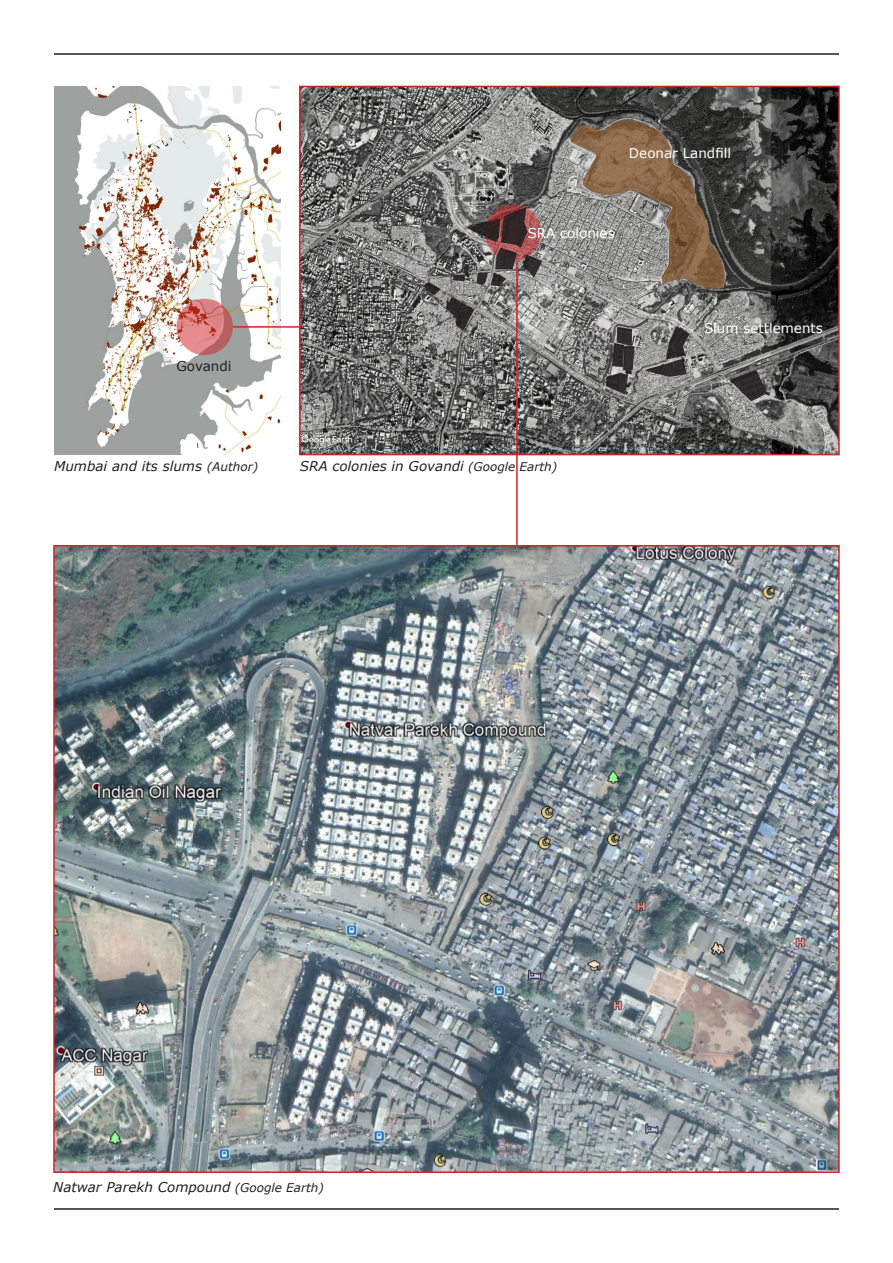
<style>
.page{position:relative;width:893px;height:1263px;background:#fff}
.page>*{position:absolute;margin:0;border:0;box-sizing:border-box;transform-origin:0 0}
.t1{font:italic 13.5px "Verdana";color:#231f20}
.t2{font:13.5px "Verdana";color:#fff}
.t3{font:13.5px "Verdana";color:#231f20}
.s1{font-size:12px}
</style>
<div class="page">
<hr style="left:54px;top:53px;width:785px;height:2px;background:#231f20">
<hr style="left:54px;top:1208px;width:785px;height:2px;background:#231f20">
<img style="left:56px;top:548px;width:781px;height:622px">
<img style="left:54px;top:86px;width:227px;height:369px">
<img style="left:302px;top:89px;width:535px;height:363px">
<div style="left:299px;top:86px;width:541px;height:369px;border:2px solid #d1232a"></div>
<svg style="left:176px;top:299px;width:57px;height:56px;background:#d27677"></svg>
<svg style="left:569px;top:118px;width:157px;height:173px;background:#7e7164"></svg>
<hr style="left:233px;top:326px;width:66px;height:2px;background:#d1232a">
<svg style="left:605px;top:326px;width:30px;height:70px;background:#5a5858"></svg>
<svg style="left:646px;top:326px;width:45px;height:52px;background:#6e6d6c"></svg>
<svg style="left:729px;top:369px;width:39px;height:33px"></svg>
<svg style="left:422px;top:206px;width:121px;height:125px;background:#7b7272"></svg>
<hr style="left:516px;top:261px;width:2px;height:284px;background:#d1232a">
<p class="t3" style="left:176px;top:357px;width:57px">Govandi</p>
<p class="t2" style="left:629px;top:144px;width:104px">Deonar Landfill</p>
<p class="t2" style="left:528px;top:224px;width:89px">SRA colonies</p>
<p class="t2" style="left:704px;top:319px;width:120px">Slum settlements</p>
<p class="t1" style="left:54px;top:456px;width:206px">Mumbai and its slums <span class="s1">(Author)</span></p>
<p class="t1" style="left:300px;top:456px;width:259px">SRA colonies in Govandi <span class="s1">(Google Earth)</span></p>
<p class="t1" style="left:53px;top:1178px;width:272px">Natwar Parekh Compound <span class="s1">(Google Earth)</span></p>
</div>
